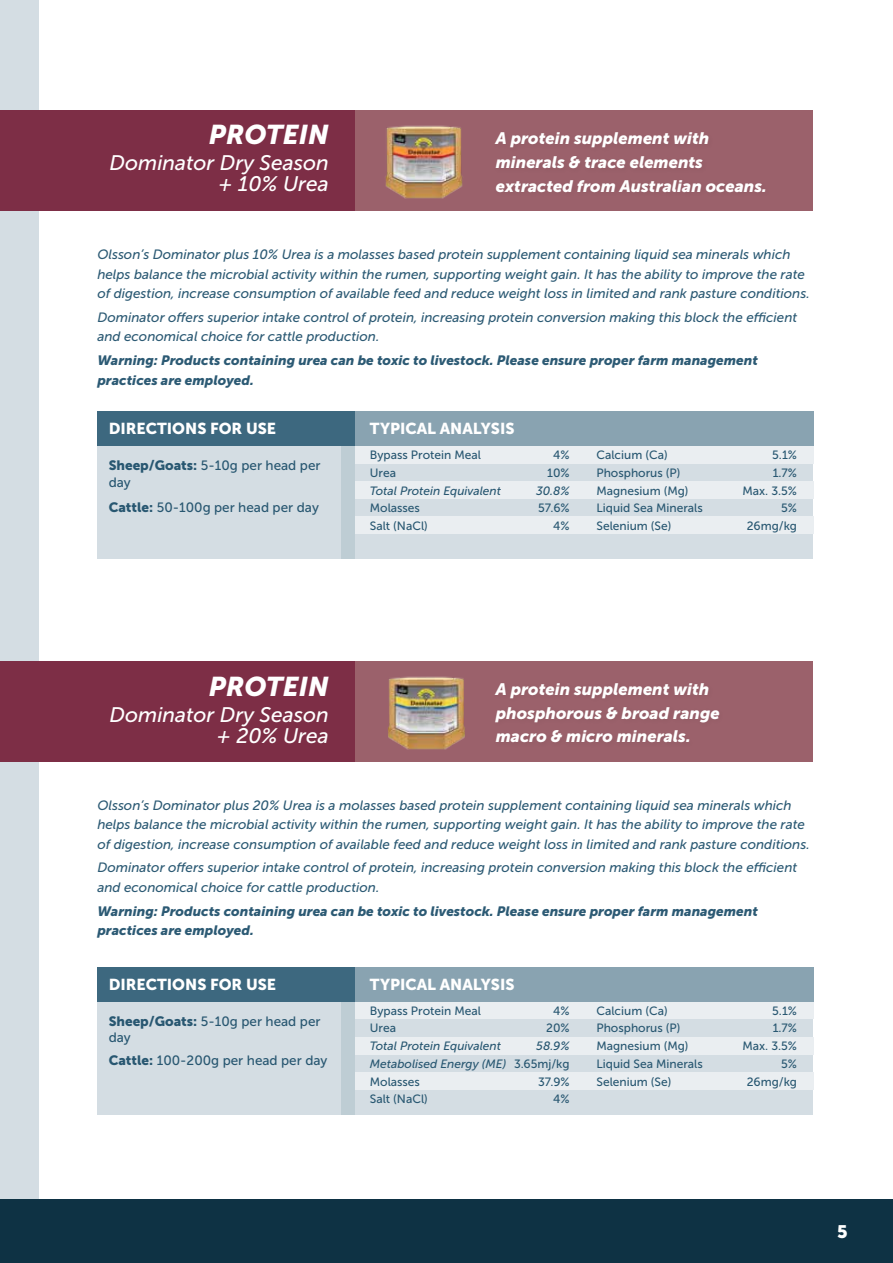
<style>
.page{position:relative;width:893px;height:1263px;background:#fff}
.page>*{position:absolute;margin:0;border:0;box-sizing:border-box;transform-origin:0 0}
.t1{font:italic 27px "Museo Sans 900";color:#fff}
.t2{font:italic 21px/21px "Museo Sans 500";color:#fff;text-align:right}
.t3{font:18px "Museo Sans 900";color:#fff}
.t4{font:italic 16.5px/23.7px "Museo Sans 900";color:#fff}
.t5{font:15.75px "Museo Sans 900";color:#fff}
.t6{font:italic 13.5px/19.5px "Museo Sans 500";color:#2c5a74}
.t7{font:italic 13.5px/19.5px "Museo Sans 900";color:#2c5a74}
.t8{font:13.5px/16.2px "Museo Sans 500";color:#285771}
.t9{font:12px/17.7px "Museo Sans 500";color:#285771}
.t10{font:italic 12px/17.7px "Museo Sans 500";color:#285771}
.s1{font-family:"Museo Sans 900"}
</style>
<div class="page">
<div style="left:0;top:0;width:38px;height:1199px;background:#d4dde3"></div>
<div style="left:0;top:111px;width:355px;height:100px;background:#7d2e46"></div>
<div style="left:355px;top:111px;width:458px;height:100px;background:#9b616b"></div>
<img style="left:385px;top:125px;width:78px;height:74px">
<div style="left:97px;top:411px;width:716px;height:148px;background:#d4dde3"></div>
<div style="left:355px;top:446px;width:458px;height:18px;background:#eaeef1"></div>
<div style="left:355px;top:481px;width:458px;height:18px;background:#eaeef1"></div>
<div style="left:355px;top:517px;width:458px;height:17px;background:#eaeef1"></div>
<div style="left:355px;top:411px;width:458px;height:35px;background:#89a3b1"></div>
<div style="left:341px;top:435px;width:14px;height:124px;background:#becdd4"></div>
<div style="left:97px;top:411px;width:258px;height:35px;background:#3d687f"></div>
<div style="left:0;top:661px;width:355px;height:101px;background:#7d2e46"></div>
<div style="left:355px;top:661px;width:458px;height:101px;background:#9b616b"></div>
<img style="left:388px;top:676px;width:77px;height:73px">
<div style="left:97px;top:967px;width:716px;height:147px;background:#d4dde3"></div>
<div style="left:355px;top:1001px;width:458px;height:18px;background:#eaeef1"></div>
<div style="left:355px;top:1037px;width:458px;height:17px;background:#eaeef1"></div>
<div style="left:355px;top:1072px;width:458px;height:18px;background:#eaeef1"></div>
<div style="left:355px;top:967px;width:458px;height:34px;background:#89a3b1"></div>
<div style="left:341px;top:991px;width:14px;height:123px;background:#becdd4"></div>
<div style="left:97px;top:967px;width:258px;height:34px;background:#3d687f"></div>
<div style="left:0;top:1199px;width:893px;height:64px;background:#0e3244"></div>
<h1 class="t1" style="left:209px;top:120px;width:121px">PROTEIN</h1>
<h2 class="t2" style="left:110px;top:153px;width:221px">Dominator Dry Season + 10% Urea</h2>
<p class="t4" style="left:496px;top:127px;width:272px">A protein supplement with minerals &amp; trace elements extracted from Australian oceans.</p>
<p class="t6" style="left:97px;top:245px;width:714px">Olsson’s Dominator plus 10% Urea is a molasses based protein supplement containing liquid sea minerals which helps balance the microbial activity within the rumen, supporting weight gain. It has the ability to improve the rate of digestion, increase consumption of available feed and reduce weight loss in limited and rank pasture conditions.</p>
<p class="t6" style="left:97px;top:307px;width:701px">Dominator offers superior intake control of protein, increasing protein conversion making this block the efficient and economical choice for cattle production.</p>
<p class="t7" style="left:97px;top:350px;width:662px">Warning: Products containing urea can be toxic to livestock. Please ensure proper farm management practices are employed.</p>
<p class="t5" style="left:370px;top:420px;width:146px">TYPICAL ANALYSIS</p>
<p class="t9" style="left:547px;top:446px;width:24px;text-align:center">4%<br>10%</p>
<p class="t10" style="left:536px;top:482px;width:35px">30.8%</p>
<p class="t9" style="left:538px;top:499px;width:33px;text-align:right">57.6%<br>4%</p>
<p class="t5" style="left:109px;top:420px;width:169px">DIRECTIONS FOR USE</p>
<p class="t9" style="left:596px;top:446px;width:108px">Calcium (Ca)<br>Phosphorus (P)<br>Magnesium (Mg)<br>Liquid Sea Minerals<br>Selenium (Se)</p>
<p class="t9" style="left:742px;top:446px;width:56px;text-align:right">5.1%<br>1.7%<br>Max. 3.5%<br>5%<br>26mg/kg</p>
<p class="t9" style="left:370px;top:446px;width:113px">Bypass Protein Meal<br>Urea</p>
<p class="t10" style="left:370px;top:482px;width:133px">Total Protein Equivalent</p>
<p class="t9" style="left:370px;top:499px;width:59px">Molasses<br>Salt (NaCl)</p>
<p class="t8" style="left:109px;top:458px;width:213px"><span class="s1">Sheep/Goats:</span> 5-10g per head per day</p>
<p class="t8" style="left:109px;top:500px;width:212px"><span class="s1">Cattle:</span> 50-100g per head per day</p>
<h1 class="t1" style="left:209px;top:672px;width:121px">PROTEIN</h1>
<h2 class="t2" style="left:110px;top:705px;width:221px">Dominator Dry Season + 20% Urea</h2>
<p class="t4" style="left:496px;top:677px;width:225px">A protein supplement with phosphorous &amp; broad range macro &amp; micro minerals.</p>
<p class="t6" style="left:97px;top:795px;width:714px">Olsson’s Dominator plus 20% Urea is a molasses based protein supplement containing liquid sea minerals which helps balance the microbial activity within the rumen, supporting weight gain. It has the ability to improve the rate of digestion, increase consumption of available feed and reduce weight loss in limited and rank pasture conditions.</p>
<p class="t6" style="left:97px;top:858px;width:701px">Dominator offers superior intake control of protein, increasing protein conversion making this block the efficient and economical choice for cattle production.</p>
<p class="t7" style="left:97px;top:901px;width:662px">Warning: Products containing urea can be toxic to livestock. Please ensure proper farm management practices are employed.</p>
<p class="t5" style="left:109px;top:975px;width:169px">DIRECTIONS FOR USE</p>
<p class="t8" style="left:109px;top:1013px;width:213px"><span class="s1">Sheep/Goats:</span> 5-10g per head per day</p>
<p class="t8" style="left:109px;top:1052px;width:220px"><span class="s1">Cattle:</span> 100-200g per head per day</p>
<p class="t5" style="left:370px;top:975px;width:146px">TYPICAL ANALYSIS</p>
<p class="t9" style="left:370px;top:1002px;width:113px">Bypass Protein Meal<br>Urea</p>
<p class="t10" style="left:370px;top:1037px;width:138px">Total Protein Equivalent<br>Metabolised Energy (ME)</p>
<p class="t9" style="left:370px;top:1072px;width:59px">Molasses<br>Salt (NaCl)</p>
<p class="t9" style="left:546px;top:1002px;width:25px;text-align:center">4%<br>20%</p>
<p class="t10" style="left:536px;top:1037px;width:35px">58.9%</p>
<p class="t9" style="left:514px;top:1055px;width:57px;text-align:right">3.65mj/kg<br>37.9%<br>4%</p>
<p class="t9" style="left:596px;top:1002px;width:108px">Calcium (Ca)<br>Phosphorus (P)<br>Magnesium (Mg)<br>Liquid Sea Minerals<br>Selenium (Se)</p>
<p class="t9" style="left:742px;top:1002px;width:56px;text-align:right">5.1%<br>1.7%<br>Max. 3.5%<br>5%<br>26mg/kg</p>
<h3 class="t3" style="left:837px;top:1221px;width:12px">5</h3>
</div>
